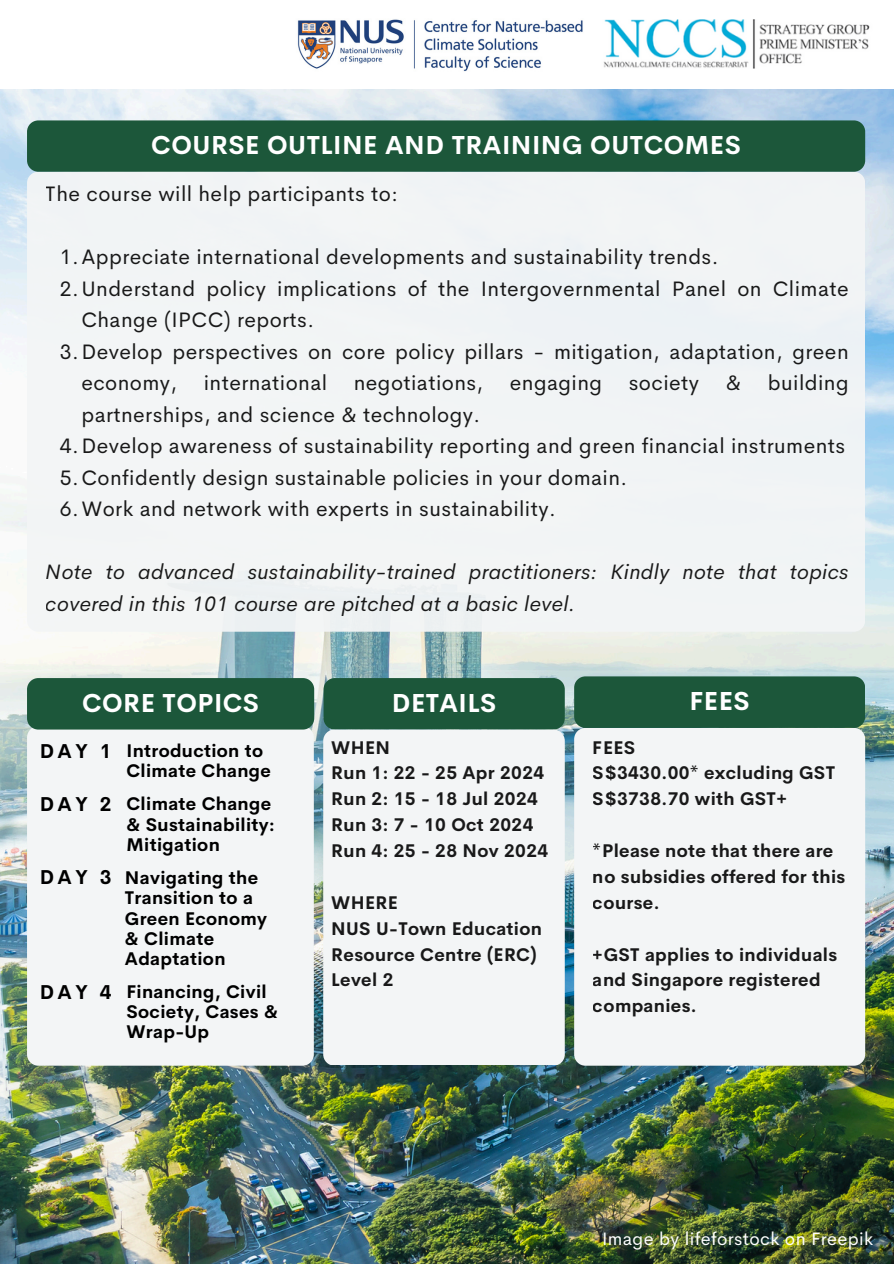
<style>
.page{position:relative;width:894px;height:1264px;background:#fff}
.page>*{position:absolute;margin:0;border:0;box-sizing:border-box;transform-origin:0 0}
.t1{font:700 25.5px "Cerebri Sans";letter-spacing:.02em;color:#fff}
.t2{font:21px/31.5px "Cerebri Sans";letter-spacing:.02em;color:#000}
.t3{font:italic 21px/31.5px "Cerebri Sans";letter-spacing:.02em;color:#000}
.t4{font:700 19.65px "Cerebri Sans";letter-spacing:.175em;color:#000}
.t5{font:700 18px/25.8px "Cerebri Sans";letter-spacing:.02em;color:#000}
.t6{font:18px "Cerebri Sans";letter-spacing:.02em;color:#fff}
</style>
<div class="page">
<img style="left:297px;top:19px;width:286px;height:53px">
<img style="left:603px;top:19px;width:267px;height:50px">
<img style="left:0;top:89px;width:893px;height:1174px">
<div style="left:27px;top:120px;width:837px;height:52px;background:#1c573a;border-radius:11px"></div>
<div style="left:27px;top:172px;width:837px;height:459px;background:#f3f5f6;border-radius:11px"></div>
<div style="left:27px;top:726px;width:287px;height:339px;background:#f3f5f6;border-radius:11px"></div>
<div style="left:27px;top:678px;width:287px;height:51px;background:#1c573a;border-radius:11px"></div>
<div style="left:574px;top:676px;width:290px;height:52px;background:#1c573a;border-radius:11px"></div>
<div style="left:574px;top:728px;width:290px;height:337px;background:#f3f5f6;border-radius:11px"></div>
<div style="left:323px;top:678px;width:241px;height:51px;background:#1c573a;border-radius:11px"></div>
<div style="left:323px;top:729px;width:241px;height:336px;background:#f3f5f6;border-radius:11px"></div>
<h1 class="t1" style="left:151px;top:129px;width:591px">COURSE OUTLINE AND TRAINING OUTCOMES</h1>
<p class="t2" style="left:46px;top:178px;width:353px">The course will help participants to:</p>
<p class="t2" style="left:60px;top:241px;width:660px">1.Appreciate international developments and sustainability trends.</p>
<p class="t2" style="left:60px;top:272px;width:790px">2.Understand policy implications of the Intergovernmental Panel on Climate</p>
<p class="t2" style="left:81px;top:304px;width:234px">Change (IPCC) reports.</p>
<p class="t2" style="left:60px;top:335px;width:790px">3.Develop perspectives on core policy pillars - mitigation, adaptation, green</p>
<p class="t2" style="left:81px;top:367px;width:97px">economy,</p>
<p class="t2" style="left:204px;top:367px;width:125px">international</p>
<p class="t2" style="left:354px;top:367px;width:131px">negotiations,</p>
<p class="t2" style="left:510px;top:367px;width:94px">engaging</p>
<p class="t2" style="left:628px;top:367px;width:72px">society</p>
<p class="t2" style="left:725px;top:367px;width:17px">&amp;</p>
<p class="t2" style="left:767px;top:367px;width:82px">building</p>
<p class="t2" style="left:60px;top:398px;width:786px;text-indent:22px">partnerships, and science &amp; technology.<br>4.Develop awareness of sustainability reporting and green financial instruments 5.Confidently design sustainable policies in your domain.<br>6.Work and network with experts in sustainability.</p>
<p class="t3" style="left:46px;top:556px;width:804px">Note to advanced sustainability-trained practitioners: Kindly note that topics covered in this 101 course are pitched at a basic level.</p>
<p class="t1" style="left:82px;top:686px;width:178px">CORE TOPICS</p>
<p class="t4" style="left:40px;top:738px;width:73px">DAY 1</p>
<p class="t5" style="left:126px;top:740px;width:146px;line-height:20.2px">Introduction to<br>Climate Change</p>
<h3 class="t4" style="left:40px;top:791px;width:73px">DAY 2</h3>
<p class="t5" style="left:126px;top:793px;width:150px;line-height:20.2px">Climate Change &amp; Sustainability:<br>Mitigation</p>
<p class="t5" style="left:125px;top:867px;width:144px;line-height:20.2px">Navigating the<br>Transition to a<br>Green Economy &amp; Climate<br>Adaptation</p>
<h1 class="t4" style="left:40px;top:864px;width:73px">DAY 3</h1>
<h4 class="t4" style="left:40px;top:979px;width:73px">DAY 4</h4>
<p class="t5" style="left:126px;top:981px;width:153px;line-height:20.2px">Financing, Civil<br>Society, Cases &amp;<br>Wrap-Up</p>
<h2 class="t1" style="left:392px;top:686px;width:106px">DETAILS</h2>
<p class="t5" style="left:331px;top:734px;width:218px">WHEN<br>Run 1: 22 - 25 Apr 2024<br>Run 2: 15 - 18 Jul 2024<br>Run 3: 7 - 10 Oct 2024<br>Run 4: 25 - 28 Nov 2024</p>
<p class="t5" style="left:331px;top:889px;width:212px">WHERE<br>NUS U-Town Education<br>Resource Centre (ERC)<br>Level 2</p>
<h2 class="t1" style="left:689px;top:684px;width:62px">FEES</h2>
<p class="t5" style="left:592px;top:734px;width:243px">FEES<br>S$3430.00* excluding GST<br>S$3738.70 with GST+</p>
<p class="t5" style="left:592px;top:837px;width:254px">*Please note that there are no subsidies offered for this course.</p>
<p class="t5" style="left:592px;top:941px;width:246px">+GST applies to individuals and Singapore registered companies.</p>
<h3 class="t6" style="left:602px;top:1226px;width:273px">Image by lifeforstock on Freepik</h3>
</div>
